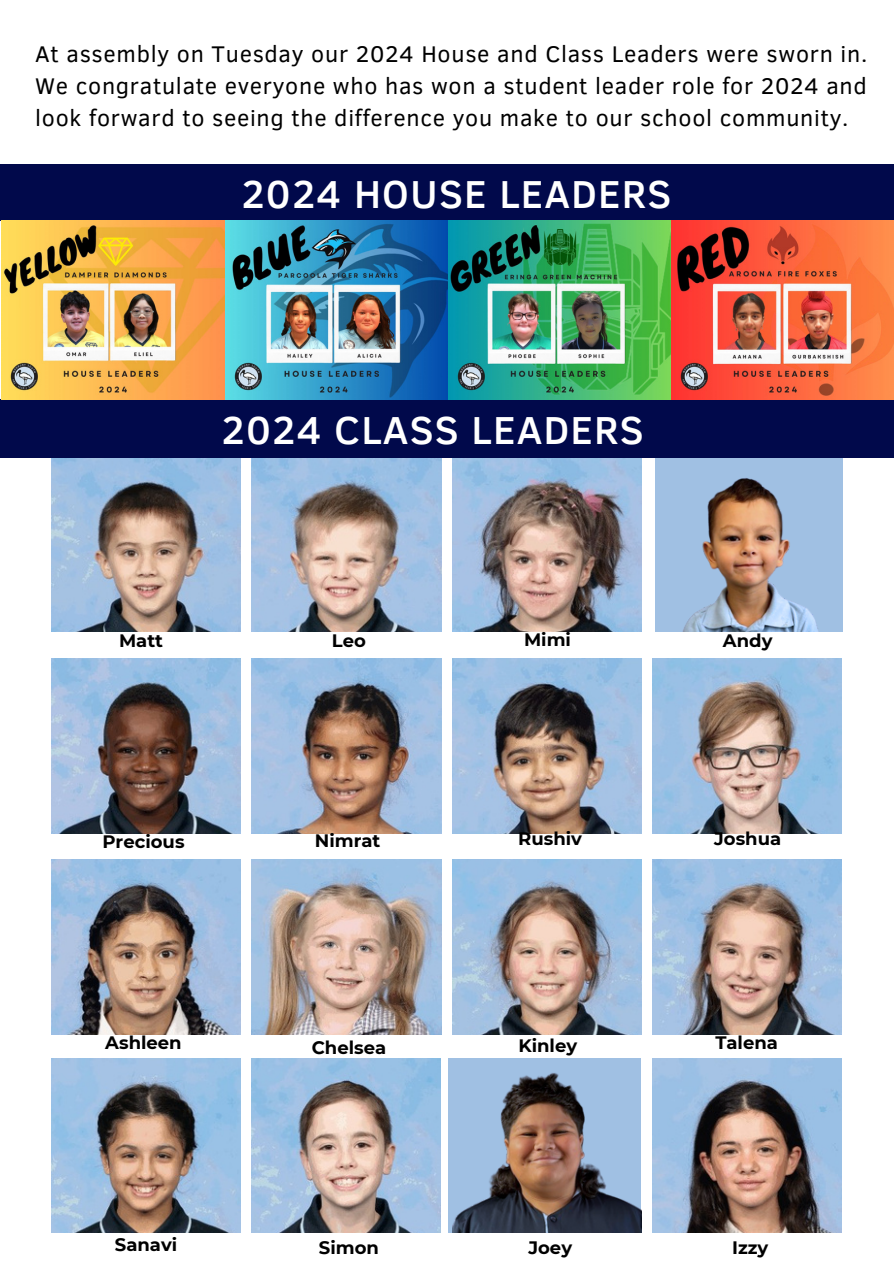
<style>
.page{position:relative;width:894px;height:1264px;background:#fff}
.page>*{position:absolute;margin:0;border:0;box-sizing:border-box;transform-origin:0 0}
.t1{font:500 40.05px "Clear Sans";letter-spacing:.03em;color:#fff}
.t2{font:23.25px/31.5px "Clear Sans";letter-spacing:.03em;color:#000;text-align:justify}
.t3{font:700 18px "Montserrat";color:#000}
</style>
<div class="page">
<img style="left:51px;top:457px;width:189px;height:175px">
<img style="left:252px;top:457px;width:189px;height:175px">
<img style="left:452px;top:457px;width:189px;height:175px">
<img style="left:652px;top:457px;width:189px;height:175px">
<div style="left:0;top:164px;width:893px;height:57px;background:#01094b"></div>
<div style="left:0;top:399px;width:893px;height:58px;background:#01094b"></div>
<img style="left:2px;top:221px;width:891px;height:179px">
<img style="left:51px;top:658px;width:189px;height:175px">
<img style="left:252px;top:658px;width:189px;height:175px">
<img style="left:452px;top:658px;width:189px;height:175px">
<img style="left:652px;top:658px;width:189px;height:175px">
<img style="left:51px;top:859px;width:189px;height:175px">
<img style="left:252px;top:859px;width:189px;height:175px">
<img style="left:452px;top:859px;width:189px;height:175px">
<img style="left:652px;top:859px;width:189px;height:175px">
<div style="left:448px;top:1058px;width:192px;height:174px;background:#a0c0e3"></div>
<img style="left:51px;top:1058px;width:189px;height:174px">
<img style="left:252px;top:1058px;width:189px;height:174px">
<img style="left:452px;top:1058px;width:189px;height:174px">
<img style="left:652px;top:1058px;width:189px;height:174px">
<h1 class="t2" style="left:35px;top:37px;width:833px">At assembly on Tuesday our 2024 House and Class Leaders were sworn in.<br>We congratulate everyone who has won a student leader role for 2024 and look forward to seeing the difference you make to our school community.</h1>
<p class="t1" style="left:241px;top:164px;width:431px">2024 HOUSE LEADERS</p>
<p class="t1" style="left:221px;top:400px;width:424px">2024 CLASS LEADERS</p>
<p class="t3" style="left:119px;top:629px;width:45px">Matt</p>
<p class="t3" style="left:332px;top:629px;width:36px">Leo</p>
<p class="t3" style="left:524px;top:628px;width:48px">Mimi</p>
<p class="t3" style="left:722px;top:629px;width:51px">Andy</p>
<p class="t3" style="left:102px;top:830px;width:84px">Precious</p>
<p class="t3" style="left:315px;top:829px;width:67px">Nimrat</p>
<p class="t3" style="left:518px;top:827px;width:65px">Rushiv</p>
<p class="t3" style="left:714px;top:827px;width:68px">Joshua</p>
<p class="t3" style="left:105px;top:1031px;width:78px">Ashleen</p>
<p class="t3" style="left:311px;top:1036px;width:76px">Chelsea</p>
<p class="t3" style="left:518px;top:1034px;width:60px">Kinley</p>
<p class="t3" style="left:715px;top:1031px;width:64px">Talena</p>
<p class="t3" style="left:115px;top:1233px;width:64px">Sanavi</p>
<p class="t3" style="left:319px;top:1236px;width:62px">Simon</p>
<p class="t3" style="left:528px;top:1236px;width:45px">Joey</p>
<p class="t3" style="left:732px;top:1236px;width:38px">Izzy</p>
</div>
